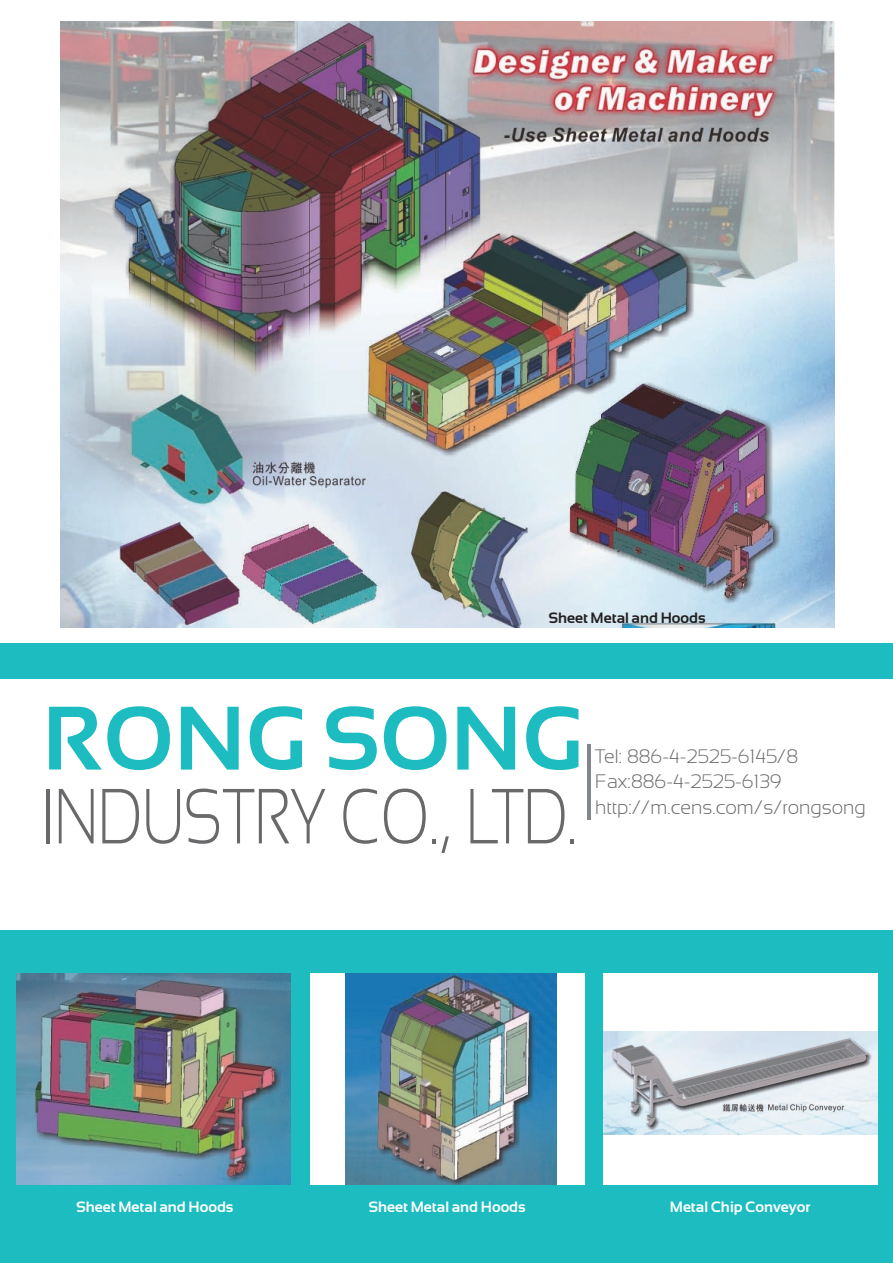
<style>
.page{position:relative;width:893px;height:1263px;background:#fff}
.page>*{position:absolute;margin:0;border:0;box-sizing:border-box;transform-origin:0 0}
.t1{font:700 90px "Sansation";color:#1cbcc1}
.t2{font:300 78px "Sansation";color:#69696c;scale:.77 1}
.t3{font:300 19.5px/25.5px "Sansation";color:#69696c}
.t4{font:700 15px "Sansation";color:#fff}
.t5{font:700 15px "Sansation";color:#231f20}
</style>
<div class="page">
<div style="left:0;top:643px;width:893px;height:620px;background:#1cbcc1"></div>
<div style="left:0;top:679px;width:893px;height:251px;background:#fff"></div>
<img style="left:17px;top:973px;width:274px;height:212px">
<div style="left:310px;top:973px;width:274px;height:212px;background:#fff"></div>
<img style="left:345px;top:973px;width:211px;height:212px">
<div style="left:604px;top:973px;width:274px;height:212px;background:#fff"></div>
<img style="left:604px;top:1032px;width:274px;height:103px">
<hr style="left:587px;top:744px;width:3px;height:76px;background:#83878b">
<img style="left:60px;top:21px;width:774px;height:606px">
<p class="t5" style="left:549px;top:609px;width:159px">Sheet Metal and Hoods</p>
<h1 class="t1" style="left:43px;top:688px;width:542px">RONG SONG</h1>
<h2 class="t2" style="left:43px;top:773px;width:696px">INDUSTRY CO., LTD.</h2>
<p class="t3" style="left:595px;top:743px;width:272px">Tel: 886-4-2525-6145/8<br>Fax:886-4-2525-6139 http://m.cens.com/s/rongsong</p>
<p class="t4" style="left:76px;top:1199px;width:159px">Sheet Metal and Hoods</p>
<p class="t4" style="left:369px;top:1199px;width:159px">Sheet Metal and Hoods</p>
<p class="t4" style="left:670px;top:1199px;width:142px">Metal Chip Conveyor</p>
</div>
